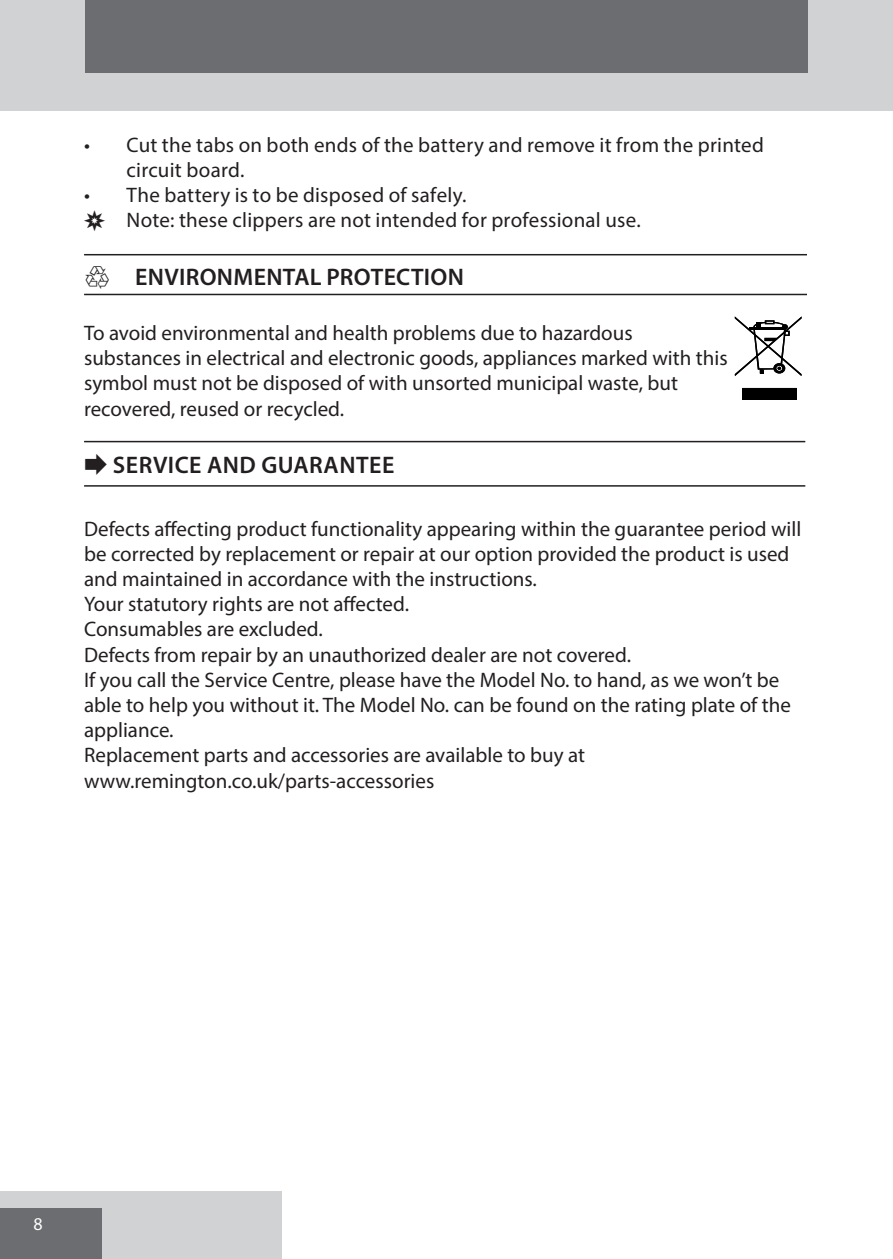
<style>
.page{position:relative;width:893px;height:1259px;background:#fff}
.page>*{position:absolute;margin:0;border:0;box-sizing:border-box;transform-origin:0 0}
.heading{font:600 24px "Myriad Pro";letter-spacing:.015em;color:#231f20}
.default_numbers{font:21px/25.2px "Myriad Pro";color:#231f20}
.t1{font:18px "Myriad Pro";color:#fff}
.s1{font-family:"Myriad Graphics"}
.s2{font-family:"Myriad Points";font-weight:400}
</style>
<div class="page">
<div style="left:0;top:0;width:893px;height:111px;background:#d1d2d4"></div>
<div style="left:0;top:1191px;width:282px;height:68px;background:#d1d2d4"></div>
<div style="left:0;top:1208px;width:102px;height:51px;background:#6c6d70"></div>
<div style="left:85px;top:0;width:723px;height:73px;background:#6c6d70"></div>
<hr style="left:84px;top:254px;width:723px;height:1px;background:#231f20">
<hr style="left:84px;top:294px;width:723px;height:1px;background:#231f20">
<hr style="left:84px;top:485px;width:721px;height:1px;background:#231f20">
<hr style="left:84px;top:441px;width:721px;height:1px;background:#231f20">
<svg style="left:735px;top:316px;width:67px;height:84px"></svg>
<hr style="left:750px;top:327px;width:34px;height:2px;background:#000001">
<p class="default_numbers" style="left:127px;top:132px;width:639px;text-indent:-43px">• Cut the tabs on both ends of the battery and remove it from the printed circuit board.</p>
<p class="default_numbers" style="left:84px;top:182px;width:384px">• The battery is to be disposed of safely.</p>
<p class="default_numbers" style="left:84px;top:207px;width:558px"><span class="s1">,</span> Note: these clippers are not intended for professional use.</p>
<p class="heading" style="left:84px;top:262px;width:382px"><span class="s2">H</span> ENVIRONMENTAL PROTECTION</p>
<p class="default_numbers" style="left:84px;top:320px;width:645px">To avoid environmental and health problems due to hazardous substances in electrical and electronic goods, appliances marked with this symbol must not be disposed of with unsorted municipal waste, but recovered, reused or recycled.</p>
<p class="heading" style="left:84px;top:450px;width:312px"><span class="s2">E</span> SERVICE AND GUARANTEE</p>
<p class="default_numbers" style="left:84px;top:515px;width:719px">Defects affecting product functionality appearing within the guarantee period will be corrected by replacement or repair at our option provided the product is used and maintained in accordance with the instructions.</p>
<p class="default_numbers" style="left:84px;top:591px;width:326px">Your statutory rights are not affected.</p>
<p class="default_numbers" style="left:84px;top:616px;width:240px">Consumables are excluded.</p>
<p class="default_numbers" style="left:84px;top:641px;width:548px">Defects from repair by an unauthorized dealer are not covered.</p>
<p class="default_numbers" style="left:84px;top:667px;width:708px">If you call the Service Centre, please have the Model No. to hand, as we won’t be able to help you without it. The Model No. can be found on the rating plate of the appliance.</p>
<p class="default_numbers" style="left:84px;top:742px;width:502px">Replacement parts and accessories are available to buy at www.remington.co.uk/parts-accessories</p>
<p class="t1" style="left:34px;top:1212px;width:11px">8</p>
</div>
